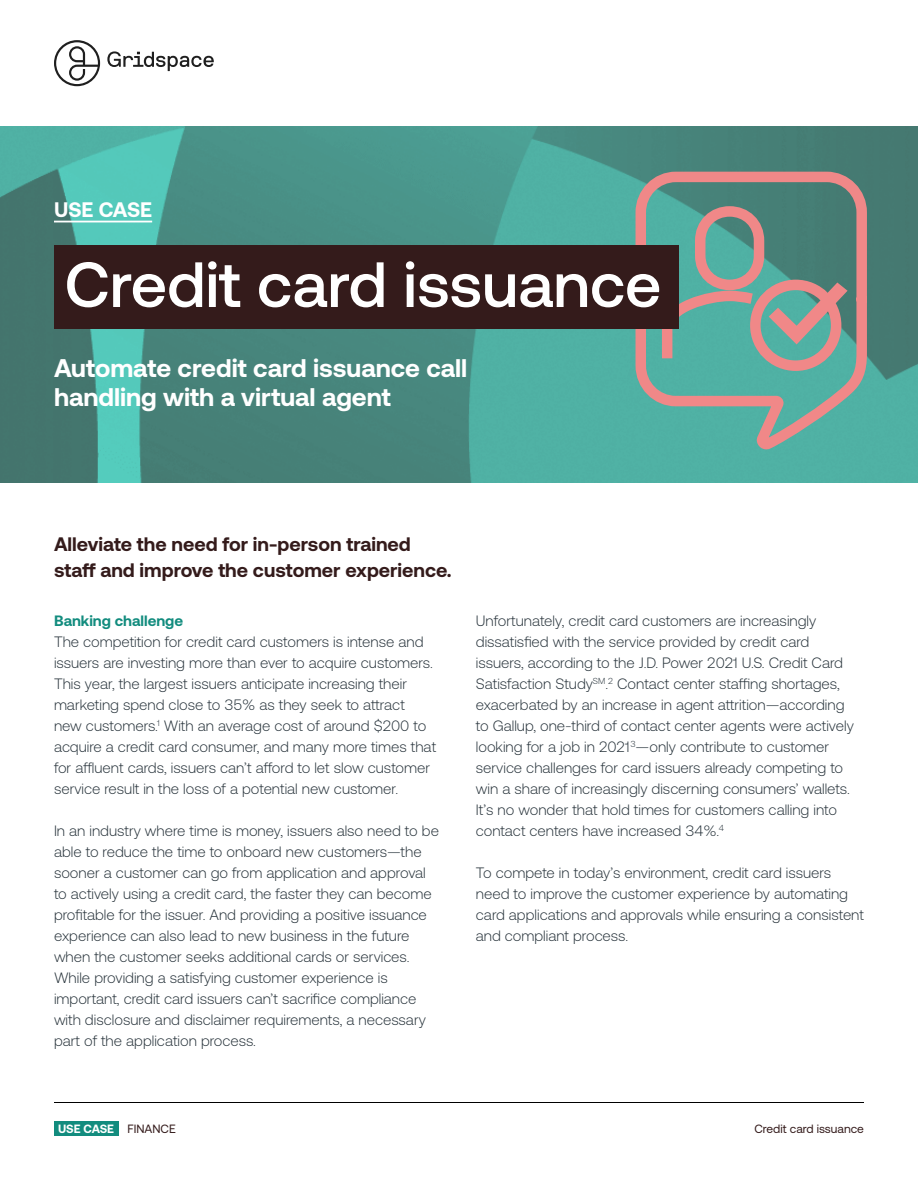
<style>
.page{position:relative;width:918px;height:1188px;background:#fff}
.page>*{position:absolute;margin:0;border:0;box-sizing:border-box;transform-origin:0 0}
.t1{font:500 63.75px "Aeonik";color:#fff}
.t2{font:700 25.5px/29.7px "Aeonik";color:#fff}
.t3{font:700 21px "Aeonik";color:#fff}
.t4{font:700 19.5px/25.5px "Aeonik";color:#341b1b}
.t5{font:300 15px/21px "Aeonik";color:#232f37}
.t6{font:700 15px "Aeonik";color:#128c7e}
.t7{font:12px "Aeonik";color:#341b1b}
.t8{font:700 12px "Aeonik";color:#fff}
.s1{font-weight:400;color:#341b1b}
</style>
<div class="page">
<img style="left:0;top:127px;width:918px;height:356px">
<svg style="left:107px;top:51px;width:107px;height:20px"></svg>
<svg style="left:54px;top:40px;width:46px;height:46px"></svg>
<hr style="left:54px;top:1102px;width:810px;height:1px;background:#000">
<div style="left:54px;top:1121px;width:64px;height:15px;background:#128c7e"></div>
<svg style="left:630px;top:166px;width:242px;height:287px;background:#749b92"></svg>
<svg style="left:657px;top:201px;width:191px;height:175px;background:#709990"></svg>
<div style="left:54px;top:245px;width:624px;height:84px;background:#341b1b"></div>
<hr style="left:54px;top:221px;width:98px;height:1px;background:#fff">
<h3 class="t3" style="left:54px;top:198px;width:100px">USE CASE</h3>
<h1 class="t1" style="left:65px;top:249px;width:598px">Credit card issuance</h1>
<h2 class="t2" style="left:54px;top:353px;width:415px">Automate credit card issuance call handling with a virtual agent</h2>
<h3 class="t4" style="left:54px;top:532px;width:399px">Alleviate the need for in-person trained staff and improve the customer experience.</h3>
<p class="t6" style="left:54px;top:612px;width:131px">Banking challenge</p>
<p class="t5" style="left:54px;top:631px;width:384px">The competition for credit card customers is intense and issuers are investing more than ever to acquire customers.<br>This year, the largest issuers anticipate increasing their marketing spend close to 35% as they seek to attract new customers.<sup>1</sup> With an average cost of around $200 to acquire a credit card consumer, and many more times that for affluent cards, issuers can’t afford to let slow customer service result in the loss of a potential new customer.</p>
<p class="t5" style="left:54px;top:820px;width:386px">In an industry where time is money, issuers also need to be able to reduce the time to onboard new customers—the sooner a customer can go from application and approval to actively using a credit card, the faster they can become profitable for the issuer. And providing a positive issuance experience can also lead to new business in the future when the customer seeks additional cards or services.<br>While providing a satisfying customer experience is important, credit card issuers can’t sacrifice compliance with disclosure and disclaimer requirements, a necessary part of the application process.</p>
<p class="t5" style="left:476px;top:610px;width:379px">Unfortunately, credit card customers are increasingly dissatisfied with the service provided by credit card issuers, according to the J.D. Power 2021 U.S. Credit Card Satisfaction Study<sup>SM</sup>.<sup>2</sup> Contact center staffing shortages, exacerbated by an increase in agent attrition—according to Gallup, one-third of contact center agents were actively looking for a job in 2021<sup>3</sup>—only contribute to customer service challenges for card issuers already competing to win a share of increasingly discerning consumers’ wallets.<br>It’s no wonder that hold times for customers calling into contact centers have increased 34%.<sup>4</sup></p>
<p class="t5" style="left:476px;top:862px;width:390px">To compete in today’s environment, credit card issuers need to improve the customer experience by automating card applications and approvals while ensuring a consistent and compliant process.</p>
<p class="t8" style="left:58px;top:1122px;width:119px">USE CASE <span class="s1">FINANCE</span></p>
<p class="t7" style="left:754px;top:1122px;width:111px">Credit card issuance</p>
</div>
